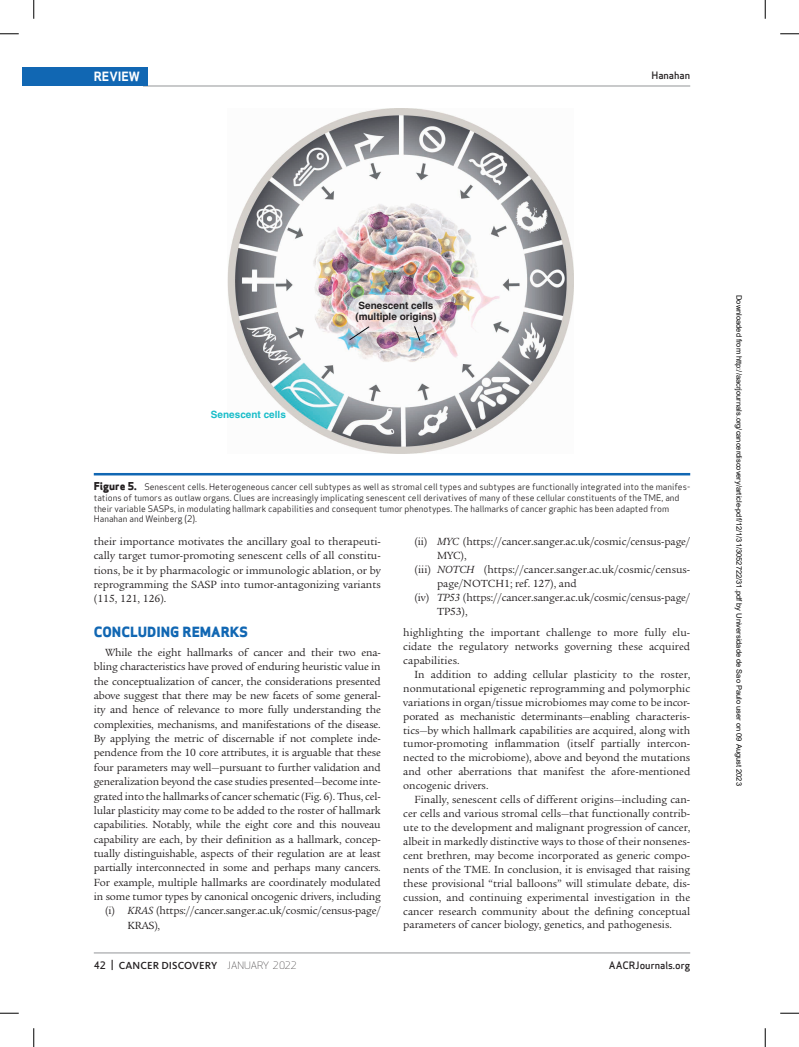
<style>
.page{position:relative;width:799px;height:1047px;background:#fff}
.page>*{position:absolute;margin:0;border:0;box-sizing:border-box;transform-origin:0 0}
.t1{font:800 13.75px "Apex Sans";color:#1167b3}
.t2{font:700 12.5px "Apex Sans";color:#fff}
.t3{font:11.25px/13.9px "Legacy Serif Std";letter-spacing:-.01em;color:#231f20;text-align:justify}
.t4{font:500 10.62px "Kievit OT";letter-spacing:.01em;color:#231f20}
.t5{font:700 10px/10.4px "Helvetica";color:#231f20}
.t6{font:500 10px "Apex Sans";color:#231f20}
.t7{font:700 10px "Helvetica";color:#19bdc9}
.t8{font:8.75px/10.6px "Apex Sans";color:#231f20}
.t9{font:7.5px "Arial";color:#000}
.s1{font-weight:800;font-size:10.62px}
.s2{font-style:italic}
.s3{font-family:"Apex Sans";font-size:10px}
.s4{font-family:"Apex Sans";font-weight:300;font-size:10px}
</style>
<div class="page">
<hr style="left:94px;top:952px;width:596px;height:1px;background:#939598">
<hr style="left:143px;top:86px;width:547px;height:1px;background:#939598">
<div style="left:22px;top:68px;width:126px;height:18px;background:#1167b3"></div>
<img style="left:228px;top:109px;width:345px;height:345px">
<hr style="left:94px;top:473px;width:596px;height:2px;background:#1167b3">
<svg style="left:764px;top:0;width:1px;height:19px"></svg>
<svg style="left:764px;top:1028px;width:1px;height:18px"></svg>
<svg style="left:0;top:33px;width:19px;height:1px"></svg>
<svg style="left:780px;top:33px;width:19px;height:1px"></svg>
<svg style="left:0;top:1012px;width:19px;height:1px"></svg>
<svg style="left:780px;top:1012px;width:19px;height:1px"></svg>
<svg style="left:33px;top:0;width:1px;height:19px"></svg>
<svg style="left:33px;top:1028px;width:1px;height:18px"></svg>
<svg style="left:765px;top:0;width:1px;height:19px"></svg>
<svg style="left:765px;top:1028px;width:1px;height:18px"></svg>
<p class="t2" style="left:94px;top:69px;width:48px">REVIEW</p>
<p class="t6" style="left:651px;top:67px;width:40px">Hanahan</p>
<p class="t7" style="left:211px;top:408px;width:77px">Senescent cells</p>
<p class="t5" style="left:355px;top:300px;width:82px">Senescent cells (multiple origins)</p>
<p class="t8" style="left:94px;top:481px;width:598px"><span class="s1">Figure 5.</span> Senescent cells. Heterogeneous cancer cell subtypes as well as stromal cell types and subtypes are functionally integrated into the manifes&shy;tations of tumors as outlaw organs. Clues are increasingly implicating senescent cell derivatives of many of these cellular constituents of the TME, and their variable SASPs, in modulating hallmark capabilities and consequent tumor phenotypes. The hallmarks of cancer graphic has been adapted from Hanahan and Weinberg (2).</p>
<p class="t3" style="left:94px;top:534px;width:288px;line-height:14.4px">their importance motivates the ancillary goal to therapeuti&shy;cally target tumor-promoting senescent cells of all constitu&shy;tions, be it by pharmacologic or immunologic ablation, or by reprogramming the SASP into tumor-antagonizing variants (115, 121, 126).</p>
<p class="t1" style="left:94px;top:622px;width:156px">CONCLUDING REMARKS</p>
<p class="t3" style="left:105px;top:645px;width:277px">While the eight hallmarks of cancer and their two ena-</p>
<p class="t3" style="left:94px;top:660px;width:288px">bling characteristics have proved of enduring heuristic value in</p>
<p class="t3" style="left:94px;top:674px;width:288px">the conceptualization of cancer, the considerations presented</p>
<p class="t3" style="left:94px;top:688px;width:288px">above suggest that there may be new facets of some general-</p>
<p class="t3" style="left:94px;top:703px;width:288px">ity and hence of relevance to more fully understanding the</p>
<p class="t3" style="left:94px;top:717px;width:288px">complexities, mechanisms, and manifestations of the disease.</p>
<p class="t3" style="left:94px;top:731px;width:288px">By applying the metric of discernable if not complete inde-</p>
<p class="t3" style="left:94px;top:746px;width:288px">pendence from the 10 core attributes, it is arguable that these</p>
<p class="t3" style="left:94px;top:760px;width:288px">four parameters may well—pursuant to further validation and</p>
<p class="t3" style="left:94px;top:774px;width:288px">generalization beyond the case studies presented—become inte-</p>
<p class="t3" style="left:94px;top:789px;width:288px">grated into the hallmarks of cancer schematic (Fig. 6). Thus, cel-</p>
<p class="t3" style="left:94px;top:803px;width:288px">lular plasticity may come to be added to the roster of hallmark</p>
<p class="t3" style="left:94px;top:817px;width:288px">capabilities. Notably, while the eight core and this nouveau</p>
<p class="t3" style="left:94px;top:832px;width:288px">capability are each, by their definition as a hallmark, concep-</p>
<p class="t3" style="left:94px;top:846px;width:288px">tually distinguishable, aspects of their regulation are at least</p>
<p class="t3" style="left:94px;top:860px;width:288px">partially interconnected in some and perhaps many cancers.</p>
<p class="t3" style="left:94px;top:875px;width:288px">For example, multiple hallmarks are coordinately modulated</p>
<p class="t3" style="left:94px;top:889px;width:288px">in some tumor types by canonical oncogenic drivers, including</p>
<p class="t3" style="left:105px;top:903px;width:277px">(i) <span class="s2">KRAS</span> (https://cancer.sanger.ac.uk/cosmic/census-page/</p>
<p class="t3" style="left:128px;top:918px;width:34px">KRAS),</p>
<p class="t3" style="left:414px;top:534px;width:277px">(ii) <span class="s2">MYC</span> (https://cancer.sanger.ac.uk/cosmic/census-page/</p>
<p class="t3" style="left:437px;top:548px;width:31px">MYC),</p>
<p class="t3" style="left:414px;top:562px;width:277px">(iii) <span class="s2">NOTCH</span> (https://cancer.sanger.ac.uk/cosmic/census-</p>
<p class="t3" style="left:437px;top:576px;width:141px">page/NOTCH1; ref. 127), and</p>
<p class="t3" style="left:414px;top:590px;width:277px">(iv) <span class="s2">TP53</span> (https://cancer.sanger.ac.uk/cosmic/census-page/</p>
<p class="t3" style="left:437px;top:604px;width:32px">TP53),</p>
<p class="t3" style="left:403px;top:625px;width:288px">highlighting the important challenge to more fully elu&shy;cidate the regulatory networks governing these acquired capabilities.</p>
<p class="t3" style="left:403px;top:667px;width:288px;text-indent:11px">In addition to adding cellular plasticity to the roster, nonmutational epigenetic reprogramming and polymorphic variations in organ/tissue microbiomes may come to be incor&shy;porated as mechanistic determinants—enabling characteris&shy;tics—by which hallmark capabilities are acquired, along with tumor-promoting inflammation (itself partially intercon&shy;nected to the microbiome), above and beyond the mutations and other aberrations that manifest the afore-mentioned oncogenic drivers.</p>
<p class="t3" style="left:403px;top:792px;width:288px;text-indent:11px">Finally, senescent cells of different origins—including can&shy;cer cells and various stromal cells—that functionally contrib&shy;ute to the development and malignant progression of cancer, albeit in markedly distinctive ways to those of their nonsenes&shy;cent brethren, may become incorporated as generic compo&shy;nents of the TME. In conclusion, it is envisaged that raising these provisional “trial balloons” will stimulate debate, dis&shy;cussion, and continuing experimental investigation in the cancer research community about the defining conceptual parameters of cancer biology, genetics, and pathogenesis.</p>
<p class="t4" style="left:94px;top:958px;width:205px"><span class="s3">42 |</span> CANCER DISCOVERY <span class="s4">JANUARY 2022</span></p>
<p class="t6" style="left:609px;top:956px;width:83px">AACRJournals.org</p>
<p class="t9" style="left:742px;top:295px;width:492px;rotate:90deg">Downloaded from http://aacrjournals.org/cancerdiscovery/article-pdf/12/1/31/3052722/31.pdf by Universidade de Sao Paulo user on 09 August 2023</p>
</div>
